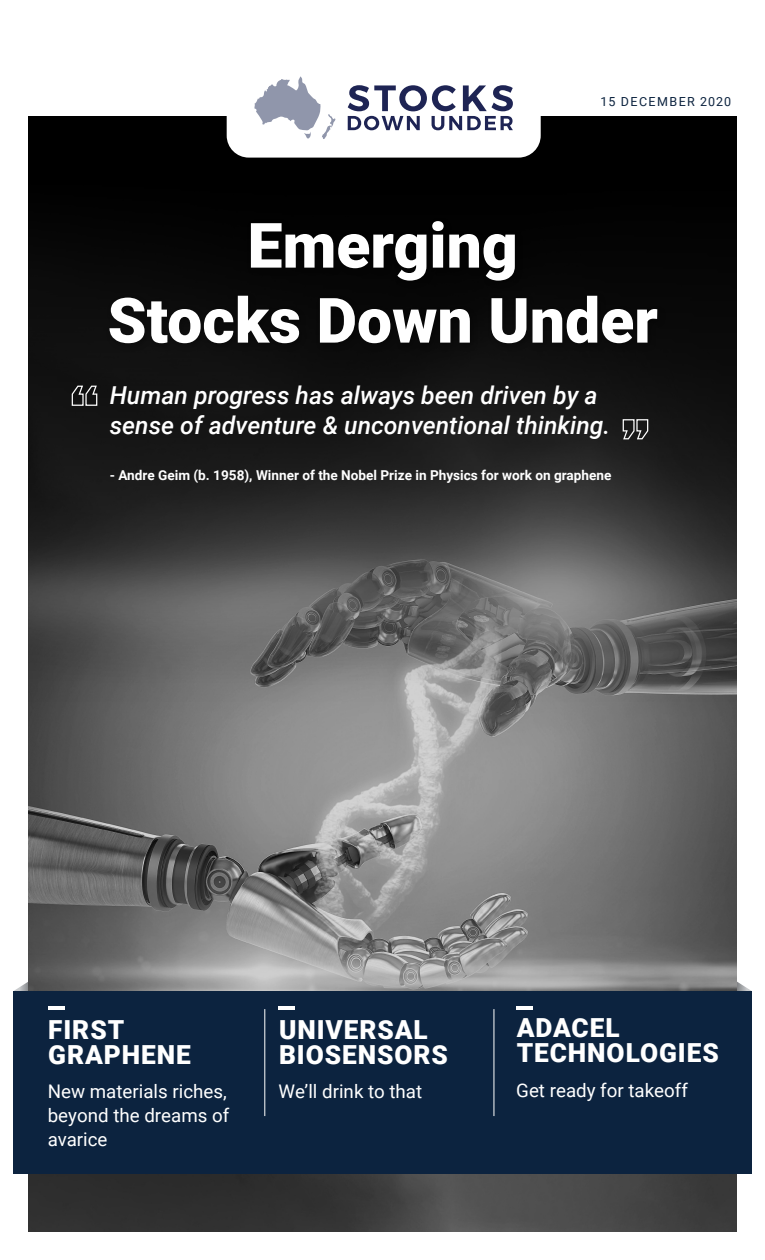
<style>
.page{position:relative;width:765px;height:1260px;background:#fff}
.page>*{position:absolute;margin:0;border:0;box-sizing:border-box;transform-origin:0 0}
.t1{font:900 62.5px/75px "Roboto";color:#fff;text-align:center}
.t2{font:900 26.25px/25px "Roboto";letter-spacing:.035em;color:#fff}
.t3{font:italic 500 24.75px/29.6px "Roboto";color:#fff}
.t4{font:18.75px/23.8px "Roboto";color:#fff}
.t5{font:700 13.62px "Roboto";color:#fff}
.t6{font:12.5px "Roboto";letter-spacing:.115em;color:#0c233f}
</style>
<div class="page">
<svg style="left:14px;top:982px;width:14px;height:9px"></svg>
<svg style="left:737px;top:981px;width:14px;height:10px"></svg>
<img style="left:28px;top:702px;width:709px;height:530px">
<svg style="left:28px;top:116px;width:709px;height:586px;background:#2f2f2f"></svg>
<div style="left:105px;top:217px;width:561px;height:135px;background:#070707"></div>
<svg style="left:71px;top:385px;width:27px;height:21px"></svg>
<svg style="left:622px;top:419px;width:27px;height:21px"></svg>
<div style="left:227px;top:20px;width:314px;height:138px;background:#fff;border-radius:22px"></div>
<svg style="left:254px;top:76px;width:82px;height:63px"></svg>
<svg style="left:348px;top:85px;width:165px;height:45px"></svg>
<div style="left:13px;top:991px;width:739px;height:183px;background:#0c233f"></div>
<hr style="left:48px;top:1006px;width:16px;height:4px;background:#fff">
<hr style="left:279px;top:1006px;width:16px;height:4px;background:#fff">
<hr style="left:516px;top:1006px;width:17px;height:4px;background:#fff">
<hr style="left:264px;top:1009px;width:1px;height:107px;background:#fff">
<hr style="left:494px;top:1009px;width:1px;height:107px;background:#fff">
<p class="t6" style="left:600px;top:93px;width:132px">15 DECEMBER 2020</p>
<h1 class="t1" style="left:108px;top:206px;width:552px">Emerging<br>Stocks Down Under</h1>
<h3 class="t3" style="left:110px;top:380px;width:502px">Human progress has always been driven by a sense of adventure &amp; unconventional thinking.</h3>
<p class="t5" style="left:110px;top:465px;width:503px">- Andre Geim (b. 1958), Winner of the Nobel Prize in Physics for work on graphene</p>
<h2 class="t2" style="left:48px;top:1016px;width:144px">FIRST<br>GRAPHENE</h2>
<p class="t4" style="left:48px;top:1079px;width:183px">New materials riches, beyond the dreams of avarice</p>
<h2 class="t2" style="left:279px;top:1016px;width:170px">UNIVERSAL<br>BIOSENSORS</h2>
<p class="t4" style="left:279px;top:1079px;width:145px">We’ll drink to that</p>
<h2 class="t2" style="left:517px;top:1015px;width:204px">ADACEL<br>TECHNOLOGIES</h2>
<p class="t4" style="left:516px;top:1077px;width:173px">Get ready for takeoff</p>
</div>
